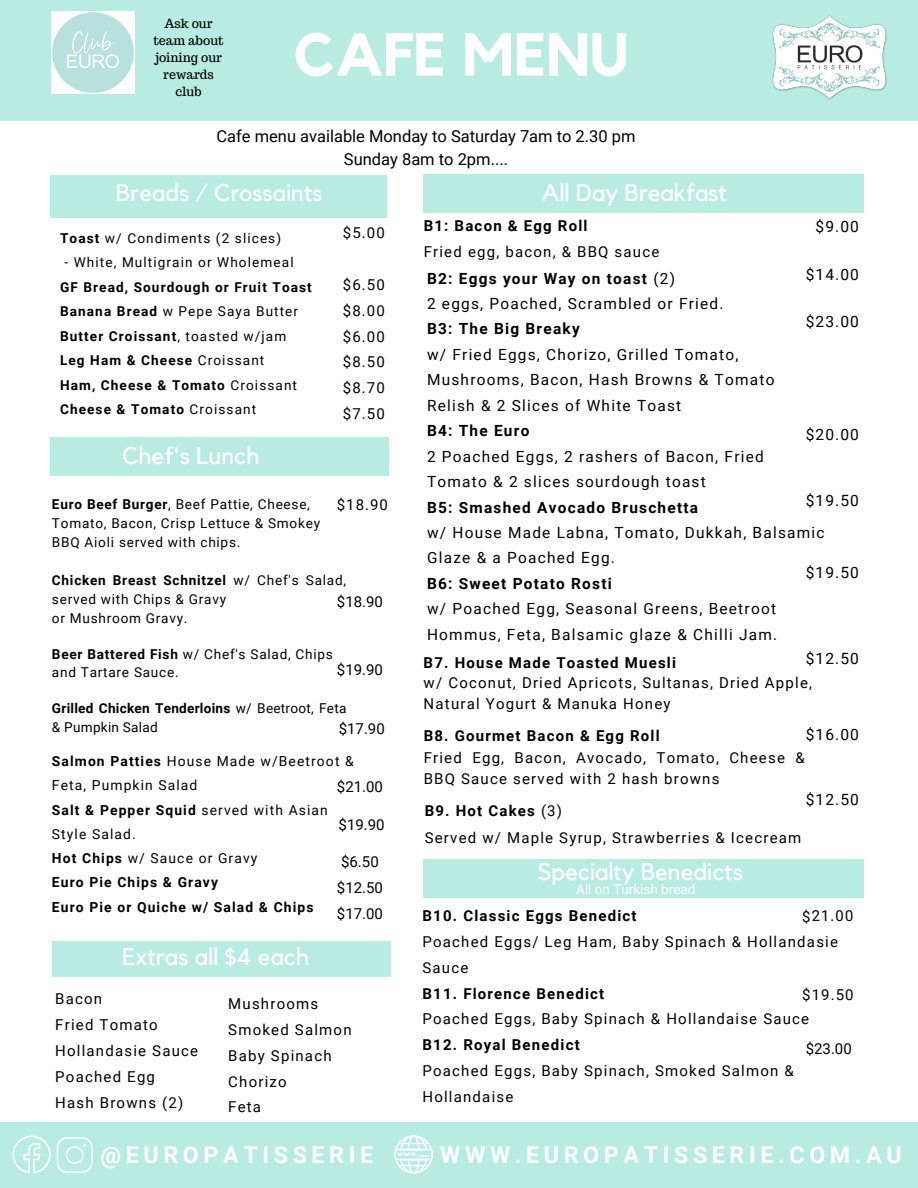
<style>
.page{position:relative;width:918px;height:1188px;background:#fff}
.page>*{position:absolute;margin:0;border:0;box-sizing:border-box;transform-origin:0 0}
.t1{font:700 60px "Kollektif";color:#fff}
.t2{font:24px "Kollektif";color:#fff}
.t3{font:700 23.25px "Roboto";letter-spacing:.2em;color:#fff}
.t4{font:16.5px/22.5px "Roboto";color:#000;text-align:center}
.t5{font:15.6px "Roboto";letter-spacing:.07em;color:#000}
.t6{font:15.45px/25.5px "Roboto";letter-spacing:.08em;color:#000}
.t7{font:700 15.45px "Roboto";letter-spacing:.08em;color:#000}
.t8{font:15px/25.8px "Roboto";letter-spacing:.08em;color:#000}
.t9{font:700 15px "Roboto";letter-spacing:.08em;color:#000}
.t10{font:13.8px/24.3px "Roboto";letter-spacing:.08em;color:#000}
.t11{font:700 13.8px "Roboto";letter-spacing:.08em;color:#000}
.t12{font:13.65px/18.9px "Roboto";letter-spacing:.055em;color:#000}
.t13{font:700 13.65px "Roboto";letter-spacing:.08em;color:#000}
.t14{font:13.65px "Roboto";letter-spacing:.08em;color:#000}
.t15{font:13.65px/18.9px "Roboto";letter-spacing:.02em;color:#000}
.t16{font:13.5px "Roboto";color:#fff}
.t17{font:12.45px/17.1px "Trocchi";color:#000;text-align:center}
.s1{font-weight:700}
.s2{font-weight:400}
</style>
<div class="page">
<div style="left:0;top:0;width:918px;height:121px;background:#b8ebe2"></div>
<div style="left:0;top:1123px;width:918px;height:65px;background:#b8ebe2"></div>
<div style="left:51px;top:175px;width:336px;height:42px;background:#b8ebe2"></div>
<div style="left:51px;top:437px;width:338px;height:39px;background:#b8ebe2"></div>
<div style="left:423px;top:175px;width:441px;height:38px;background:#b8ebe2"></div>
<div style="left:423px;top:859px;width:441px;height:38px;background:#b8ebe2"></div>
<div style="left:52px;top:941px;width:339px;height:36px;background:#b8ebe2"></div>
<img style="left:772px;top:16px;width:115px;height:83px">
<svg style="left:12px;top:1135px;width:39px;height:39px"></svg>
<svg style="left:57px;top:1137px;width:36px;height:36px"></svg>
<svg style="left:395px;top:1135px;width:38px;height:39px"></svg>
<img style="left:52px;top:12px;width:82px;height:82px">
<p class="t17" style="left:153px;top:15px;width:72px">Ask our team about joining our rewards club</p>
<p class="t1" style="left:294px;top:27px;width:336px">CAFE MENU</p>
<p class="t4" style="left:216px;top:126px;width:421px">Cafe menu available Monday to Saturday 7am to 2.30 pm<br>Sunday 8am to 2pm....</p>
<p class="t2" style="left:116px;top:182px;width:208px">Breads / Crossaints</p>
<p class="t14" style="left:60px;top:230px;width:223px"><span class="s1">Toast</span> w/ Condiments (2 slices)</p>
<p class="t14" style="left:65px;top:255px;width:231px">- White, Multigrain or Wholemeal</p>
<p class="t13" style="left:60px;top:279px;width:253px">GF Bread, Sourdough or Fruit Toast</p>
<p class="t14" style="left:60px;top:304px;width:240px"><span class="s1">Banana Bread</span> w Pepe Saya Butter</p>
<p class="t13" style="left:60px;top:328px;width:228px">Butter Croissant<span class="s2">, toasted w/jam</span></p>
<p class="t13" style="left:60px;top:353px;width:206px">Leg Ham &amp; Cheese <span class="s2">Croissant</span></p>
<p class="t13" style="left:60px;top:377px;width:239px">Ham, Cheese &amp; Tomato <span class="s2">Croissant</span></p>
<p class="t13" style="left:60px;top:402px;width:198px">Cheese &amp; Tomato <span class="s2">Croissant</span></p>
<p class="t8" style="left:343px;top:220px;width:43px">$5.00</p>
<p class="t8" style="left:343px;top:272px;width:43px">$6.50</p>
<p class="t8" style="left:343px;top:298px;width:43px">$8.00</p>
<p class="t8" style="left:343px;top:323px;width:43px">$6.00</p>
<p class="t8" style="left:343px;top:349px;width:43px">$8.50</p>
<p class="t8" style="left:343px;top:375px;width:43px">$8.70</p>
<p class="t8" style="left:343px;top:401px;width:43px">$7.50</p>
<p class="t2" style="left:122px;top:445px;width:139px">Chef's Lunch</p>
<p class="t12" style="left:52px;top:495px;width:270px"><span class="s1">Euro Beef Burger</span>, Beef Pattie, Cheese,<br>Tomato, Bacon, Crisp Lettuce &amp; Smokey<br>BBQ Aioli served with chips.</p>
<p class="t12" style="left:52px;top:571px;width:296px"><span class="s1">Chicken Breast Schnitzel</span> w/ Chef's Salad, served with Chips &amp; Gravy</p>
<p class="t12" style="left:52px;top:609px;width:137px">or Mushroom Gravy.</p>
<p class="t12" style="left:52px;top:644px;width:282px"><span class="s1">Beer Battered Fish</span> w/ Chef's Salad, Chips and Tartare Sauce.</p>
<p class="t15" style="left:52px;top:699px;width:296px"><span class="s1">Grilled Chicken Tenderloins</span> w/ Beetroot, Feta &amp; Pumpkin Salad</p>
<p class="t8" style="left:337px;top:492px;width:53px">$18.90</p>
<p class="t8" style="left:337px;top:589px;width:48px">$18.90</p>
<p class="t8" style="left:337px;top:657px;width:48px">$19.90</p>
<p class="t8" style="left:339px;top:716px;width:48px">$17.90</p>
<p class="t10" style="left:52px;top:749px;width:303px"><span class="s1">Salmon Patties</span> House Made w/Beetroot &amp;<br>Feta, Pumpkin Salad</p>
<p class="t10" style="left:52px;top:798px;width:277px"><span class="s1">Salt &amp; Pepper Squid</span> served with Asian<br>Style Salad.</p>
<p class="t10" style="left:52px;top:846px;width:207px"><span class="s1">Hot Chips</span> w/ Sauce or Gravy</p>
<p class="t11" style="left:52px;top:875px;width:168px">Euro Pie Chips &amp; Gravy</p>
<p class="t11" style="left:52px;top:899px;width:263px">Euro Pie or Quiche w/ Salad &amp; Chips</p>
<p class="t8" style="left:337px;top:774px;width:48px">$21.00</p>
<p class="t8" style="left:339px;top:812px;width:48px">$19.90</p>
<p class="t8" style="left:341px;top:849px;width:39px">$6.50</p>
<p class="t8" style="left:337px;top:875px;width:48px">$12.50</p>
<p class="t8" style="left:337px;top:901px;width:48px">$17.00</p>
<p class="t2" style="left:122px;top:946px;width:189px">Extras all $4 each</p>
<p class="t8" style="left:55px;top:986px;width:48px">Bacon</p>
<p class="t8" style="left:55px;top:1012px;width:104px">Fried Tomato</p>
<p class="t8" style="left:55px;top:1038px;width:144px">Hollandasie Sauce</p>
<p class="t8" style="left:55px;top:1064px;width:101px">Poached Egg</p>
<p class="t8" style="left:55px;top:1090px;width:130px">Hash Browns (2)</p>
<p class="t8" style="left:228px;top:991px;width:91px">Mushrooms</p>
<p class="t8" style="left:228px;top:1017px;width:125px">Smoked Salmon</p>
<p class="t8" style="left:228px;top:1043px;width:105px">Baby Spinach</p>
<p class="t8" style="left:228px;top:1069px;width:60px">Chorizo</p>
<p class="t8" style="left:228px;top:1094px;width:34px">Feta</p>
<p class="t2" style="left:542px;top:182px;width:186px">All Day Breakfast</p>
<p class="t5" style="left:816px;top:218px;width:45px">$9.00</p>
<p class="t5" style="left:806px;top:265px;width:55px">$14.00</p>
<p class="t5" style="left:806px;top:313px;width:55px">$23.00</p>
<p class="t9" style="left:424px;top:217px;width:165px">B1: Bacon &amp; Egg Roll</p>
<p class="t8" style="left:424px;top:239px;width:237px">Fried egg, bacon, &amp; BBQ sauce</p>
<p class="t7" style="left:427px;top:269px;width:250px">B2: Eggs your Way on toast <span class="s2">(2)</span></p>
<p class="t6" style="left:427px;top:291px;width:298px">2 eggs, Poached, Scrambled or Fried.</p>
<p class="t7" style="left:427px;top:320px;width:154px">B3: The Big Breaky</p>
<p class="t6" style="left:427px;top:342px;width:349px">w/ Fried Eggs, Chorizo, Grilled Tomato,<br>Mushrooms, Bacon, Hash Browns &amp; Tomato<br>Relish &amp; 2 Slices of White Toast</p>
<p class="t7" style="left:427px;top:422px;width:104px">B4: The Euro</p>
<p class="t6" style="left:427px;top:444px;width:338px">2 Poached Eggs, 2 rashers of Bacon, Fried<br>Tomato &amp; 2 slices sourdough toast</p>
<p class="t7" style="left:427px;top:498px;width:273px">B5: Smashed Avocado Bruschetta</p>
<p class="t6" style="left:427px;top:520px;width:399px">w/ House Made Labna, Tomato, Dukkah, Balsamic<br>Glaze &amp; a Poached Egg.</p>
<p class="t7" style="left:427px;top:575px;width:186px">B6: Sweet Potato Rosti</p>
<p class="t6" style="left:427px;top:596px;width:352px">w/ Poached Egg, Seasonal Greens, Beetroot<br>Hommus, Feta, Balsamic glaze &amp; Chilli Jam.</p>
<p class="t5" style="left:806px;top:425px;width:55px">$20.00</p>
<p class="t5" style="left:806px;top:492px;width:55px">$19.50</p>
<p class="t5" style="left:806px;top:563px;width:55px">$19.50</p>
<p class="t5" style="left:806px;top:649px;width:55px">$12.50</p>
<p class="t9" style="left:424px;top:654px;width:254px">B7. House Made Toasted Muesli</p>
<p class="t8" style="left:424px;top:673px;width:390px;line-height:20.2px">w/ Coconut, Dried Apricots, Sultanas, Dried Apple,<br>Natural Yogurt &amp; Manuka Honey</p>
<p class="t5" style="left:806px;top:726px;width:55px">$16.00</p>
<p class="t9" style="left:424px;top:727px;width:237px">B8. Gourmet Bacon &amp; Egg Roll</p>
<p class="t8" style="left:424px;top:747px;width:382px;line-height:21.3px">Fried Egg, Bacon, Avocado, Tomato, Cheese &amp;<br>BBQ Sauce served with 2 hash browns</p>
<p class="t5" style="left:806px;top:790px;width:55px">$12.50</p>
<p class="t9" style="left:425px;top:802px;width:139px">B9. Hot Cakes <span class="s2">(3)</span></p>
<p class="t8" style="left:425px;top:825px;width:378px">Served w/ Maple Syrup, Strawberries &amp; Icecream</p>
<p class="t2" style="left:538px;top:861px;width:207px">Specialty Benedicts</p>
<p class="t9" style="left:423px;top:907px;width:216px">B10. Classic Eggs Benedict</p>
<p class="t8" style="left:423px;top:929px;width:417px">Poached Eggs/ Leg Ham, Baby Spinach &amp; Hollandasie<br>Sauce</p>
<p class="t9" style="left:423px;top:985px;width:183px">B11. Florence Benedict</p>
<p class="t8" style="left:423px;top:1006px;width:388px">Poached Eggs, Baby Spinach &amp; Hollandaise Sauce</p>
<p class="t9" style="left:423px;top:1036px;width:159px">B12. Royal Benedict</p>
<p class="t8" style="left:423px;top:1058px;width:373px">Poached Eggs, Baby Spinach, Smoked Salmon &amp;<br>Hollandaise</p>
<p class="t16" style="left:576px;top:882px;width:121px">All on Turkish bread</p>
<p class="t8" style="left:802px;top:904px;width:53px;rotate:-1deg">$21.00</p>
<p class="t8" style="left:802px;top:982px;width:53px">$19.50</p>
<p class="t8" style="left:806px;top:1036px;width:48px">$23.00</p>
<p class="t3" style="left:101px;top:1142px;width:274px">@EUROPATISSERIE</p>
<p class="t3" style="left:440px;top:1142px;width:463px">WWW.EUROPATISSERIE.COM.AU</p>
</div>
